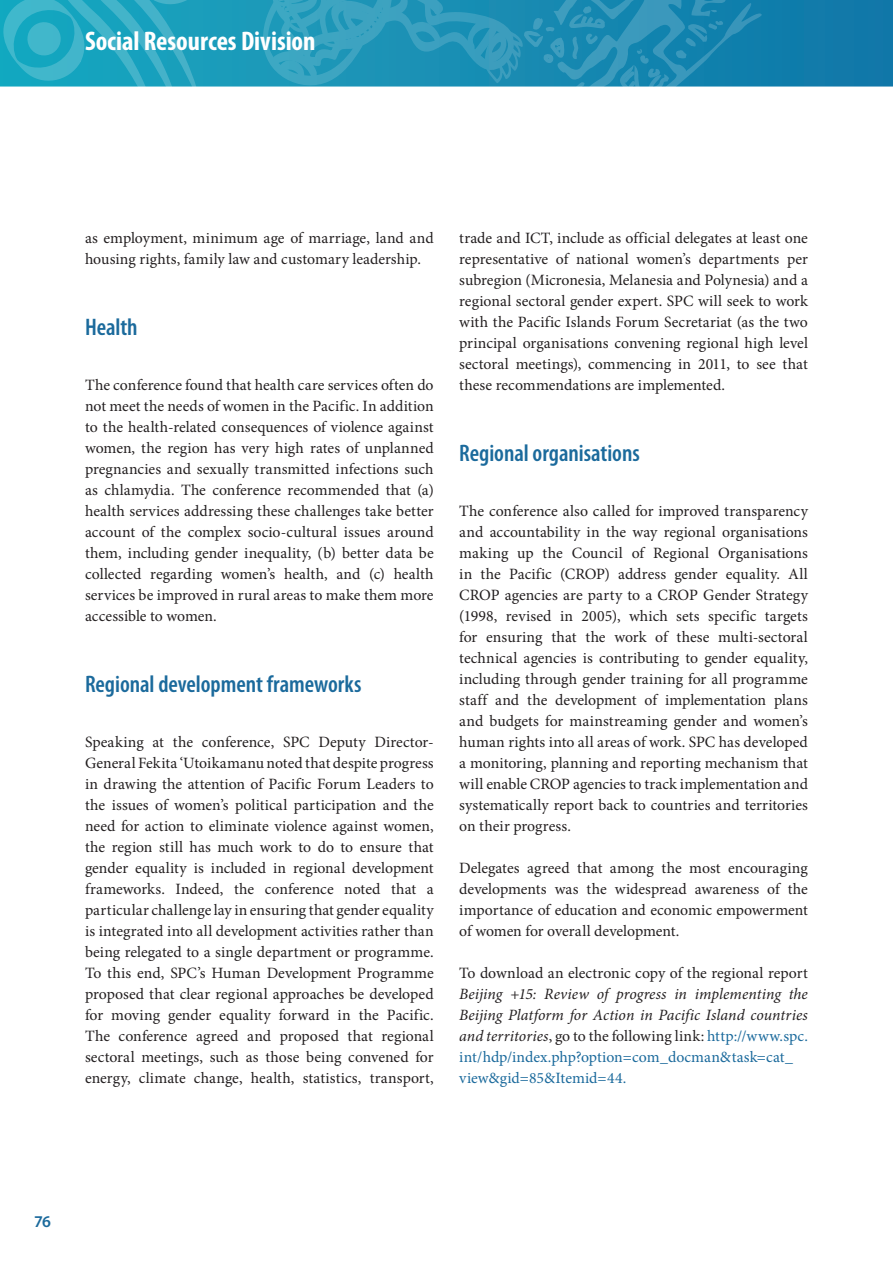
<style>
.page{position:relative;width:893px;height:1263px;background:#fff}
.page>*{position:absolute;margin:0;border:0;box-sizing:border-box;transform-origin:0 0}
.heading_blanc_gauche{font:700 condensed 27px "Myriad Pro";color:#fff}
.Titre_1{font:600 condensed 24px "Myriad Pro";color:#1b6a9c}
.t1{font:600 16.5px "Myriad Pro";color:#1b6a9c}
.texte_minion_10_5-14{font:15.75px/21px "Minion Pro";color:#231f20;text-align:justify}
.texte_minion_10_5-14-2{font:italic 15.75px/21px "Minion Pro";color:#231f20}
.s1{font-style:normal}
.s2{font-style:normal;color:#1b6a9c}
</style>
<div class="page">
<svg style="left:0;top:0;width:893px;height:87px;background:#1383ae"></svg>
<svg style="left:3px;top:0;width:203px;height:87px;background:#26a9c2"></svg>
<svg style="left:244px;top:0;width:518px;height:87px;background:#2592b7"></svg>
<p class="heading_blanc_gauche" style="left:85px;top:24px;width:232px">Social Resources Division</p>
<p class="texte_minion_10_5-14" style="left:85px;top:228px;width:350px">as employment, minimum age of marriage, land and housing rights, family law and customary leadership.</p>
<p class="Titre_1" style="left:85px;top:312px;width:54px">Health</p>
<p class="texte_minion_10_5-14" style="left:85px;top:375px;width:350px">The conference found that health care services often do not meet the needs of women in the Pacific. In addition to the health-related consequences of violence against women, the region has very high rates of unplanned pregnancies and sexually transmitted infections such as chlamydia. The conference recommended that (a) health services addressing these challenges take better account of the complex socio-cultural issues around them, including gender inequality, (b) better data be collected regarding women’s health, and (c) health services be improved in rural areas to make them more accessible to women.</p>
<p class="Titre_1" style="left:85px;top:669px;width:278px">Regional development frameworks</p>
<p class="texte_minion_10_5-14" style="left:85px;top:732px;width:350px">Speaking at the conference, SPC Deputy Director-General Fekita ‘Utoikamanu noted that despite progress in drawing the attention of Pacific Forum Leaders to the issues of women’s political participation and the need for action to eliminate violence against women, the region still has much work to do to ensure that gender equality is included in regional development frameworks. Indeed, the conference noted that a particular challenge lay in ensuring that gender equality is integrated into all development activities rather than being relegated to a single department or programme.<br>To this end, SPC’s Human Development Programme proposed that clear regional approaches be developed for moving gender equality forward in the Pacific.<br>The conference agreed and proposed that regional sectoral meetings, such as those being convened for energy, climate change, health, statistics, transport,</p>
<p class="texte_minion_10_5-14" style="left:459px;top:227px;width:350px">trade and ICT, include as official delegates at least one representative of national women’s departments per subregion (Micronesia, Melanesia and Polynesia) and a regional sectoral gender expert. SPC will seek to work with the Pacific Islands Forum Secretariat (as the two principal organisations convening regional high level sectoral meetings), commencing in 2011, to see that these recommendations are implemented.</p>
<p class="Titre_1" style="left:459px;top:438px;width:182px">Regional organisations</p>
<p class="texte_minion_10_5-14" style="left:459px;top:501px;width:350px">The conference also called for improved transparency and accountability in the way regional organisations making up the Council of Regional Organisations in the Pacific (CROP) address gender equality. All CROP agencies are party to a CROP Gender Strategy (1998, revised in 2005), which sets specific targets for ensuring that the work of these multi-sectoral technical agencies is contributing to gender equality, including through gender training for all programme staff and the development of implementation plans and budgets for mainstreaming gender and women’s human rights into all areas of work. SPC has developed a monitoring, planning and reporting mechanism that will enable CROP agencies to track implementation and systematically report back to countries and territories on their progress.</p>
<p class="texte_minion_10_5-14" style="left:459px;top:857px;width:350px">Delegates agreed that among the most encouraging developments was the widespread awareness of the importance of education and economic empowerment of women for overall development.</p>
<p class="texte_minion_10_5-14-2" style="left:459px;top:962px;width:350px"><span class="s1">To download an electronic copy of the regional report </span>Beijing +15: Review of progress in implementing the Beijing Platform for Action in Pacific Island countries and territories<span class="s1">, go to the following link:</span> <span class="s2">http://www.spc. int/hdp/index.php?option=com_docman&amp;task=cat_ view&amp;gid=85&amp;Itemid=44.</span></p>
<p class="t1" style="left:34px;top:1210px;width:18px">76</p>
</div>
